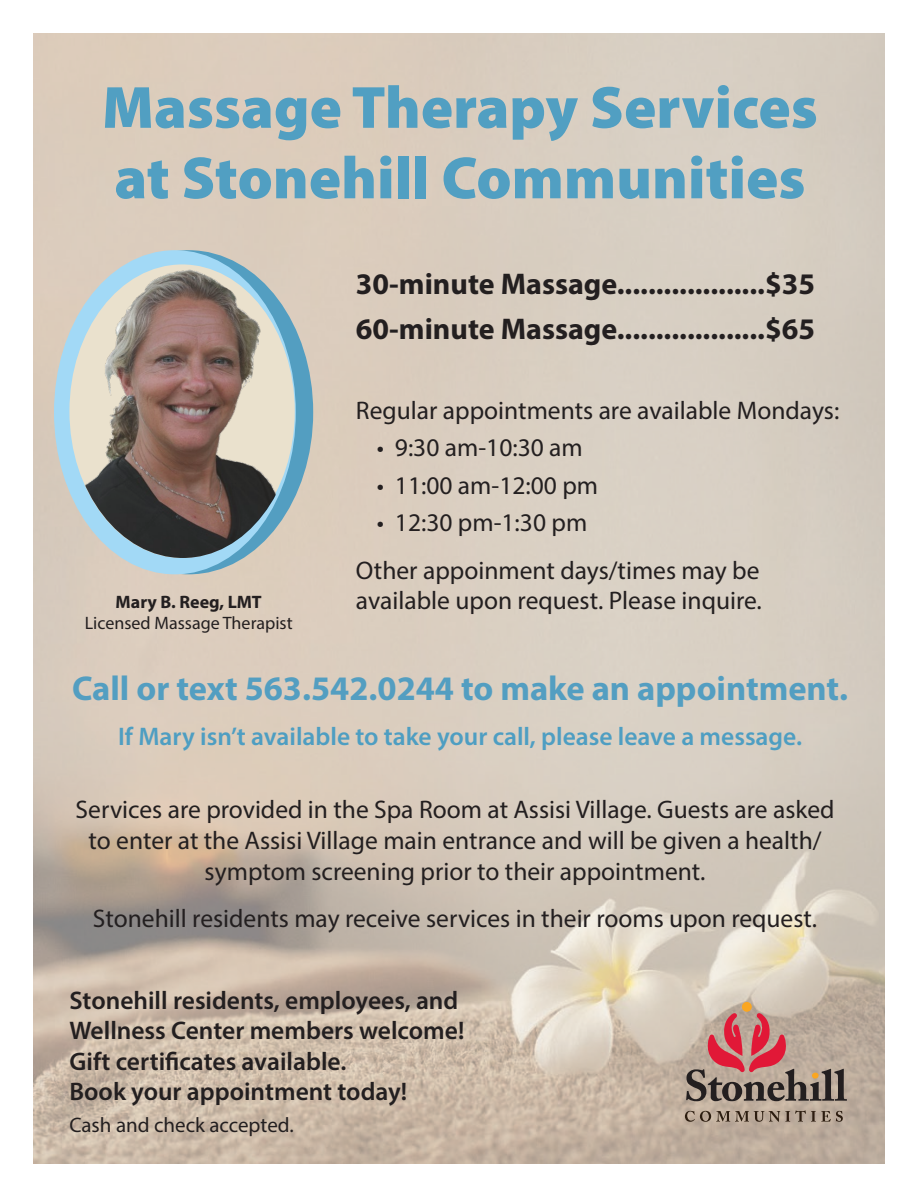
<style>
.page{position:relative;width:918px;height:1188px;background:#fff}
.page>*{position:absolute;margin:0;border:0;box-sizing:border-box;transform-origin:0 0}
.t1{font:900 60px/70.5px "Myriad Pro";color:#519fc2}
.t2{font:700 34.5px "Myriad Pro";color:#539ec1}
.t3{font:700 30px/45px "Myriad Pro";color:#231f20}
.t4{font:25.5px/30.6px "Myriad Pro";color:#231f20}
.t5{font:600 25.5px/30.6px "Myriad Pro";color:#231f20}
.t6{font:600 25.5px "Myriad Pro";color:#4e9ec2}
.t7{font:21px "Myriad Pro";color:#231f20}
.t8{font:18px "Myriad Pro";color:#231f20}
.t9{font:700 18px "Myriad Pro";color:#231f20}
</style>
<div class="page">
<img style="left:33px;top:34px;width:851px;height:1129px">
<div style="left:64px;top:250px;width:249px;height:324px;border:26px solid #539ec1;border-radius:50%"></div>
<div style="left:54px;top:250px;width:242px;height:324px;border:26px solid #a2d9f6;border-radius:50%"></div>
<svg style="left:685px;top:1110px;width:158px;height:12px;background:#9a897a"></svg>
<div style="left:742px;top:1002px;width:10px;height:10px;background:#faa621;border-radius:50%"></div>
<svg style="left:686px;top:1013px;width:161px;height:88px;background:#ad837c"></svg>
<img style="left:69px;top:263px;width:227px;height:295px">
<h1 class="t1" style="left:102px;top:70px;width:717px">Massage Therapy Services at Stonehill Communities</h1>
<p class="t9" style="left:116px;top:590px;width:148px">Mary B. Reeg, LMT</p>
<p class="t8" style="left:85px;top:612px;width:209px">Licensed Massage Therapist</p>
<p class="t3" style="left:356px;top:261px;width:461px">30-minute Massage...................$35<br>60-minute Massage...................$65</p>
<p class="t4" style="left:356px;top:395px;width:485px">Regular appointments are available Mondays:</p>
<p class="t4" style="left:377px;top:432px;width:207px">• 9:30 am-10:30 am</p>
<p class="t4" style="left:377px;top:470px;width:223px">• 11:00 am-12:00 pm</p>
<p class="t4" style="left:356px;top:499px;width:405px;line-height:47.1px;text-indent:21px">• 12:30 pm-1:30 pm<br>Other appoinment days/times may be</p>
<p class="t4" style="left:356px;top:585px;width:407px">available upon request. Please inquire.</p>
<h2 class="t2" style="left:72px;top:666px;width:777px">Call or text 563.542.0244 to make an appointment.</h2>
<p class="t6" style="left:118px;top:720px;width:685px">If Mary isn’t available to take your call, please leave a message.</p>
<p class="t4" style="left:76px;top:794px;width:761px;text-align:center">Services are provided in the Spa Room at Assisi Village. Guests are asked to enter at the Assisi Village main entrance and will be given a health/ symptom screening prior to their appointment.</p>
<p class="t4" style="left:93px;top:902px;width:726px">Stonehill residents may receive services in their rooms upon request.</p>
<p class="t5" style="left:69px;top:984px;width:396px">Stonehill residents, employees, and Wellness Center members welcome!<br>Gift certificates available.<br>Book your appointment today!</p>
<p class="t7" style="left:69px;top:1112px;width:226px">Cash and check accepted.</p>
</div>
